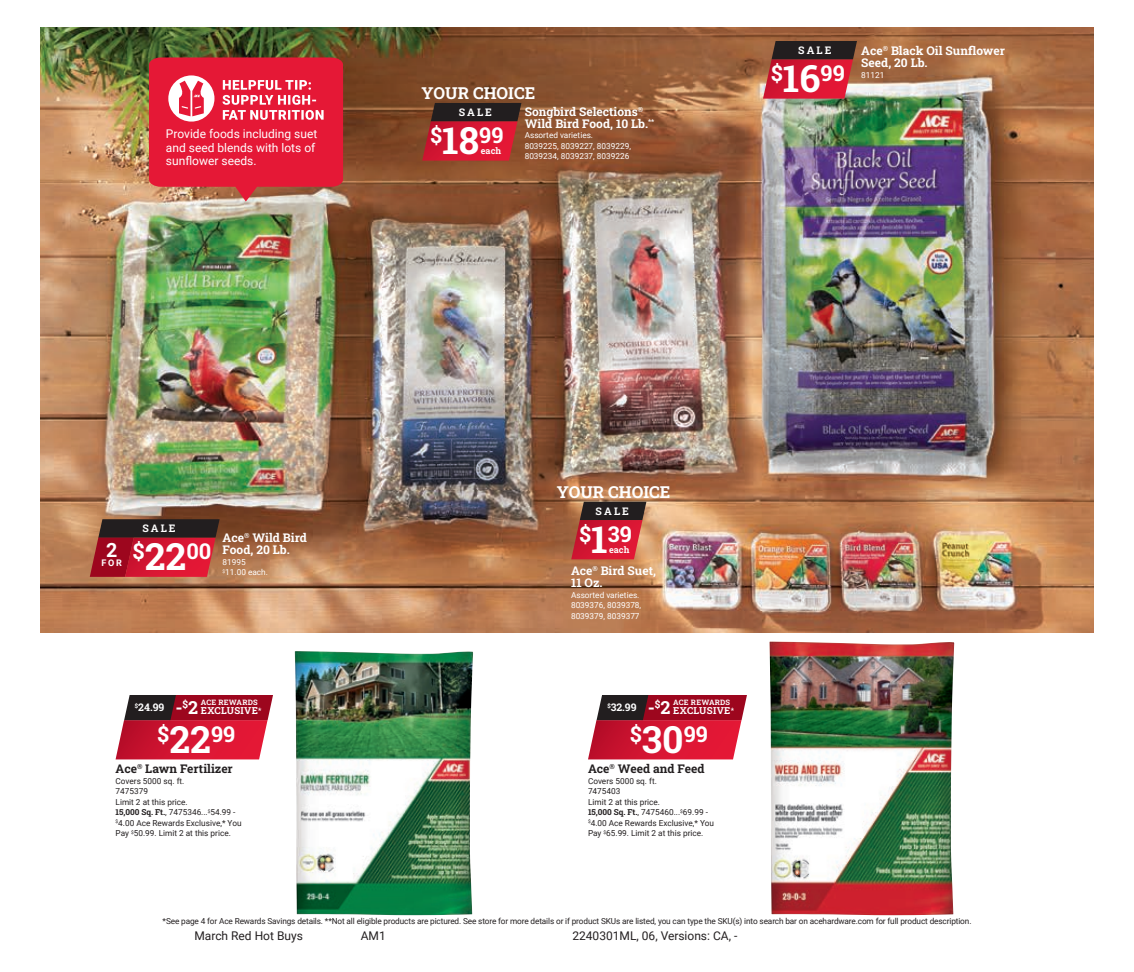
<style>
.page{position:relative;width:1134px;height:972px;background:#fff}
.page>*{position:absolute;margin:0;border:0;box-sizing:border-box;transform-origin:0 0}
.t1{font:700 21.9px "Roboto Slab";color:#fff}
.t2{font:700 19.65px "Roboto";color:#fff}
.t3{font:700 16.5px "Roboto Slab";color:#fff}
.t4{font:700 12px/12px "Roboto Slab";color:#fff}
.t5{font:12px/13.5px "Roboto";color:#fff}
.t6{font:12px "Roboto";color:#231f20}
.t7{font:700 12px "Roboto Slab";color:#231f20}
.t8{font:700 10.5px "Roboto Slab";letter-spacing:.2em;color:#fff}
.t9{font:700 9.6px "Roboto Slab";letter-spacing:.03em;color:#fff}
.t10{font:700 9.15px "Roboto";color:#fff}
.t11{font:700 9px "Roboto Slab";color:#fff}
.t12{font:8.25px/10.5px "Roboto";letter-spacing:-.015em;color:#231f20}
.t13{font:8.25px/10.5px "Roboto";color:#fff}
.t14{font:700 7.5px "Roboto Slab";letter-spacing:.03em;color:#fff}
.s1{font-size:37.5px}
.s2{font-size:18px}
.s3{font-family:"Roboto Slab";font-weight:700}
</style>
<div class="page">
<img style="left:40px;top:27px;width:1054px;height:606px">
<img style="left:769px;top:641px;width:185px;height:274px">
<img style="left:295px;top:651px;width:178px;height:264px">
<svg style="left:588px;top:695px;width:159px;height:64px;background:#b5273d"></svg>
<svg style="left:116px;top:695px;width:157px;height:64px;background:#b5263c"></svg>
<svg style="left:763px;top:41px;width:94px;height:58px;background:#9f2834"></svg>
<svg style="left:90px;top:519px;width:130px;height:58px;background:#951f2c"></svg>
<svg style="left:422px;top:103px;width:99px;height:58px;background:#9b1f2c"></svg>
<svg style="left:571px;top:502px;width:75px;height:57px;background:#a22b34"></svg>
<svg style="left:149px;top:57px;width:194px;height:145px;background:#e2384e"></svg>
<h3 class="t5" style="left:166px;top:127px;width:153px">Provide foods including suet and seed blends with lots of sunflower seeds.</h3>
<h3 class="t3" style="left:422px;top:82px;width:115px">YOUR CHOICE</h3>
<p class="t8" style="left:459px;top:105px;width:35px">SALE</p>
<h1 class="t1" style="left:430px;top:120px;width:75px">$<span class="s1">18</span>99</h1>
<p class="t11" style="left:481px;top:145px;width:22px">each</p>
<h3 class="t4" style="left:525px;top:105px;width:131px">Songbird Selections<sup>®<br></sup>Wild Bird Food, 10 Lb.<sup>**</sup></h3>
<p class="t13" style="left:525px;top:130px;width:108px">Assorted varieties.<br>8039225, 8039227, 8039229,<br>8039234, 8039237, 8039226</p>
<p class="t8" style="left:798px;top:43px;width:35px">SALE</p>
<h1 class="t1" style="left:771px;top:58px;width:75px">$<span class="s1">16</span>99</h1>
<h3 class="t4" style="left:861px;top:44px;width:145px">Ace<sup>®</sup> Black Oil Sunflower<br>Seed, 20 Lb.</h3>
<p class="t13" style="left:861px;top:69px;width:25px">81121</p>
<h3 class="t3" style="left:557px;top:481px;width:115px">YOUR CHOICE</h3>
<h2 class="t2" style="left:106px;top:536px;width:13px">2</h2>
<p class="t10" style="left:101px;top:557px;width:22px">FOR</p>
<p class="t8" style="left:142px;top:521px;width:35px">SALE</p>
<h1 class="t1" style="left:133px;top:536px;width:80px">$<span class="s1">22</span>00</h1>
<h3 class="t4" style="left:223px;top:532px;width:86px">Ace<sup>®</sup> Wild Bird<br>Food, 20 Lb.</h3>
<p class="t13" style="left:223px;top:556px;width:47px">81995 <sup>$</sup>11.00 each.</p>
<p class="t8" style="left:596px;top:504px;width:35px">SALE</p>
<h1 class="t1" style="left:579px;top:519px;width:54px">$<span class="s1">1</span>39</h1>
<p class="t11" style="left:609px;top:543px;width:22px">each</p>
<h3 class="t4" style="left:571px;top:565px;width:86px">Ace<sup>®</sup> Bird Suet,<br>11 Oz.</h3>
<p class="t13" style="left:571px;top:589px;width:72px">Assorted varieties.<br>8039376, 8039378,<br>8039379, 8039377</p>
<p class="t8" style="left:183px;top:697px;width:17px">$<span class="s2">2</span></p>
<p class="t14" style="left:201px;top:697px;width:58px">ACE REWARDS</p>
<p class="t9" style="left:175px;top:704px;width:88px"><span class="s2">-</span> EXCLUSIVE<sup>*</sup></p>
<p class="t8" style="left:135px;top:700px;width:31px"><sup>$</sup>24.99</p>
<h1 class="t1" style="left:158px;top:719px;width:79px">$<span class="s1">22</span>99</h1>
<h3 class="t7" style="left:116px;top:761px;width:119px">Ace<sup>®</sup> Lawn Fertilizer</h3>
<p class="t12" style="left:116px;top:775px;width:128px">Covers 5000 sq. ft.<br>7475379<br>Limit 2 at this price.<br><span class="s3">15,000 Sq. Ft.</span>, 7475346...<sup>$</sup>54.99 - <sup>$</sup>4.00 Ace Rewards Exclusive,* You<br>Pay <sup>$</sup>50.99. Limit 2 at this price.</p>
<p class="t8" style="left:655px;top:697px;width:17px">$<span class="s2">2</span></p>
<p class="t14" style="left:673px;top:697px;width:58px">ACE REWARDS</p>
<p class="t9" style="left:648px;top:704px;width:88px"><span class="s2">-</span> EXCLUSIVE<sup>*</sup></p>
<p class="t8" style="left:607px;top:700px;width:31px"><sup>$</sup>32.99</p>
<h1 class="t1" style="left:630px;top:719px;width:80px">$<span class="s1">30</span>99</h1>
<h3 class="t7" style="left:588px;top:761px;width:118px">Ace<sup>®</sup> Weed and Feed</h3>
<p class="t12" style="left:588px;top:775px;width:128px">Covers 5000 sq. ft.<br>7475403<br>Limit 2 at this price.<br><span class="s3">15,000 Sq. Ft.</span>, 7475460...<sup>$</sup>69.99 - <sup>$</sup>4.00 Ace Rewards Exclusive,* You<br>Pay <sup>$</sup>65.99. Limit 2 at this price.</p>
<p class="t12" style="left:163px;top:916px;width:810px">*See page 4 for Ace Rewards Savings details. **Not all eligible products are pictured. See store for more details or if product SKUs are listed, you can type the SKU(s) into search bar on acehardware.com for full product description.</p>
<h3 class="t6" style="left:194px;top:927px;width:110px">March Red Hot Buys</h3>
<h3 class="t6" style="left:361px;top:927px;width:27px">AM1</h3>
<h3 class="t6" style="left:572px;top:927px;width:166px">2240301ML, 06, Versions: CA, -</h3>
</div>
